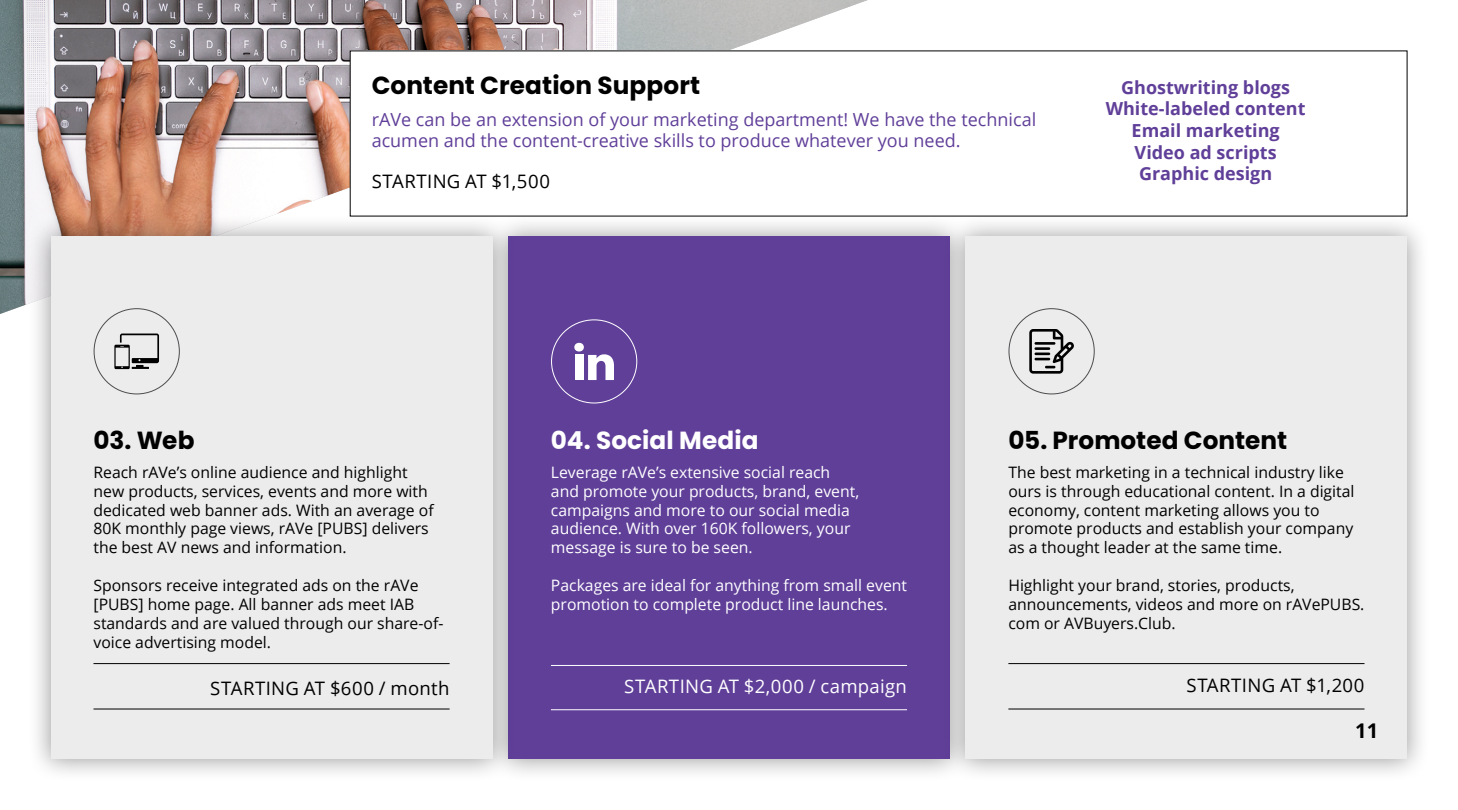
<style>
.page{position:relative;width:1458px;height:810px;background:#fff}
.page>*{position:absolute;margin:0;border:0;box-sizing:border-box;transform-origin:0 0}
.t1{font:700 24.75px "Poppins";letter-spacing:.005em;color:#000}
.t2{font:700 24.75px "Poppins";letter-spacing:.005em;color:#fff}
.t3{font:700 20.25px "Open Sans";color:#000}
.t4{font:18.45px "Open Sans";letter-spacing:.02em;color:#000}
.t5{font:18.45px "Open Sans";letter-spacing:.02em;color:#fff}
.t6{font:18px/21.6px "Open Sans";color:#603f99}
.t7{font:700 18px/21.6px "Open Sans";color:#603f99;text-align:center}
.t8{font:15.75px/18.9px "Open Sans";color:#000}
.t9{font:15.75px/18.9px "Open Sans";color:#fff}
</style>
<div class="page">
<img style="left:0;top:0;width:868px;height:314px">
<div style="left:485px;top:214px;width:488px;height:569px;background:#000;opacity:.4"></div>
<div style="left:508px;top:237px;width:442px;height:522px;background:#603f99"></div>
<hr style="left:551px;top:665px;width:356px;height:1px;background:#fff">
<hr style="left:551px;top:709px;width:356px;height:1px;background:#fff">
<div style="left:28px;top:214px;width:487px;height:569px;background:#000;opacity:.4"></div>
<div style="left:51px;top:237px;width:441px;height:522px;background:#ececed"></div>
<hr style="left:93px;top:663px;width:357px;height:1px;background:#000">
<hr style="left:93px;top:709px;width:357px;height:1px;background:#000">
<div style="left:942px;top:214px;width:488px;height:569px;background:#000;opacity:.4"></div>
<div style="left:966px;top:237px;width:441px;height:522px;background:#ececed"></div>
<hr style="left:1008px;top:663px;width:357px;height:1px;background:#000">
<hr style="left:1008px;top:709px;width:357px;height:1px;background:#000">
<svg style="left:1029px;top:329px;width:45px;height:45px"></svg>
<div style="left:575px;top:355px;width:8px;height:25px;background:#fff"></div>
<div style="left:574px;top:343px;width:10px;height:9px;background:#fff;border-radius:50%"></div>
<svg style="left:588px;top:354px;width:26px;height:26px"></svg>
<svg style="left:114px;top:334px;width:45px;height:35px"></svg>
<div style="left:350px;top:51px;width:1057px;height:165px;background:#fff"></div>
<h1 class="t1" style="left:372px;top:71px;width:330px">Content Creation Support</h1>
<p class="t6" style="left:372px;top:108px;width:666px">rAVe can be an extension of your marketing department! We have the technical acumen and the content-creative skills to produce whatever you need.</p>
<p class="t4" style="left:372px;top:169px;width:180px">STARTING AT $1,500</p>
<p class="t7" style="left:1106px;top:76px;width:201px">Ghostwriting blogs<br>White-labeled content<br>Email marketing<br>Video ad scripts<br>Graphic design</p>
<h1 class="t1" style="left:93px;top:426px;width:102px">03. Web</h1>
<p class="t8" style="left:93px;top:462px;width:342px">Reach rAVe’s online audience and highlight new products, services, events and more with dedicated web banner ads. With an average of 80K monthly page views, rAVe [PUBS] delivers the best AV news and information.</p>
<p class="t8" style="left:93px;top:576px;width:351px">Sponsors receive integrated ads on the rAVe [PUBS] home page. All banner ads meet IAB standards and are valued through our share-of&shy;voice advertising model.</p>
<p class="t4" style="left:210px;top:675px;width:241px">STARTING AT $600 / month</p>
<h1 class="t2" style="left:551px;top:426px;width:209px">04. Social Media</h1>
<p class="t9" style="left:551px;top:462px;width:310px">Leverage rAVe’s extensive social reach and promote your products, brand, event, campaigns and more to our social media audience. With over 160K followers, your message is sure to be seen.</p>
<p class="t9" style="left:551px;top:576px;width:358px">Packages are ideal for anything from small event promotion to complete product line launches.</p>
<p class="t5" style="left:624px;top:673px;width:284px">STARTING AT $2,000 / campaign</p>
<h1 class="t1" style="left:1008px;top:426px;width:280px">05. Promoted Content</h1>
<p class="t8" style="left:1008px;top:462px;width:348px">The best marketing in a technical industry like ours is through educational content. In a digital economy, content marketing allows you to promote products and establish your company as a thought leader at the same time.</p>
<p class="t8" style="left:1008px;top:576px;width:358px">Highlight your brand, stories, products, announcements, videos and more on rAVePUBS. com or AVBuyers.Club.</p>
<p class="t4" style="left:1186px;top:673px;width:180px">STARTING AT $1,200</p>
<p class="t3" style="left:1355px;top:716px;width:25px">11</p>
</div>
